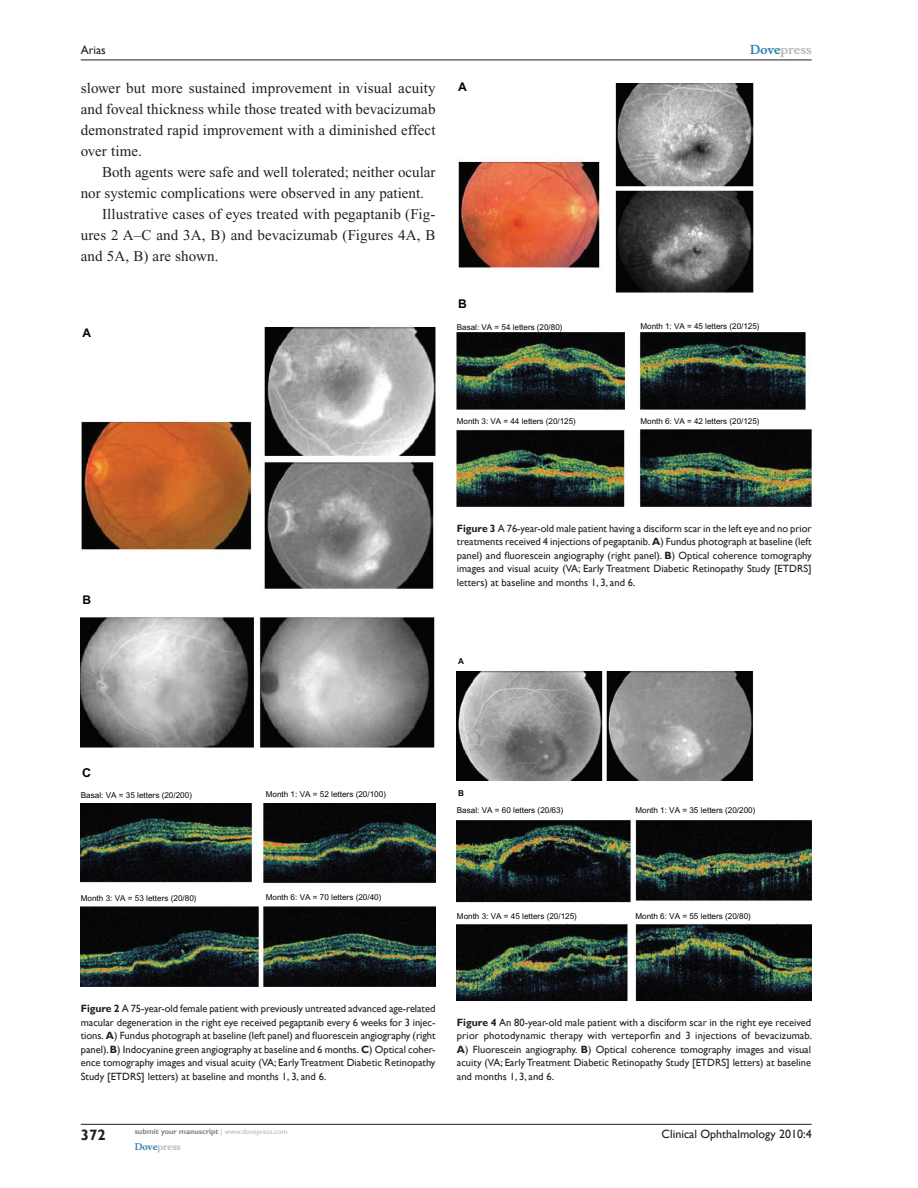
<style>
.page{position:relative;width:918px;height:1188px;background:#fff}
.page>*{position:absolute;margin:0;border:0;box-sizing:border-box;transform-origin:0 0}
.t1{font:15px/21px "Times New Roman";letter-spacing:.01em;color:#231f20;text-align:justify}
.t2{font:700 15px "Gill Sans";color:#231f20}
.t3{font:700 12.3px "Arial";color:#040503}
.t4{font:12px "Gill Sans";color:#231f20}
.t5{font:700 12px "Musee";color:#b8b9bc}
.t6{font:700 12px "Arial";color:#040503}
.t7{font:10.5px/13.5px "Gill Sans";color:#231f20;text-align:justify}
.t8{font:700 9px "Musee";color:#b8b9bc}
.t9{font:8.1px "Arial";color:#040503}
.t10{font:700 8.1px "Arial";color:#040503}
.t11{font:700 7.5px "Gill Sans";color:#808285}
.s1{color:#3485ae}
.s2{font-weight:700}
.s3{font-weight:400;color:#b8b9bc}
</style>
<div class="page">
<hr style="left:81px;top:1124px;width:731px;height:1px;background:#231f20">
<hr style="left:81px;top:60px;width:731px;height:1px;background:#231f20">
<img style="left:81px;top:328px;width:355px;height:419px">
<img style="left:81px;top:804px;width:355px;height:183px">
<img style="left:457px;top:83px;width:355px;height:423px">
<img style="left:457px;top:671px;width:355px;height:329px">
<p class="t4" style="left:81px;top:43px;width:27px">Arias</p>
<p class="t5" style="left:750px;top:43px;width:63px"><span class="s1">Dove</span>press</p>
<h1 class="t1" style="left:81px;top:77px;width:356px">slower but more sustained improvement in visual acuity and foveal thickness while those treated with bevacizumab demonstrated rapid improvement with a diminished effect over time.</h1>
<h1 class="t1" style="left:102px;top:161px;width:335px">Both agents were safe and well tolerated; neither ocular</h1>
<h1 class="t1" style="left:81px;top:182px;width:345px">nor systemic complications were observed in any patient.</h1>
<h1 class="t1" style="left:102px;top:203px;width:335px">Illustrative cases of eyes treated with pegaptanib (Fig-</h1>
<h1 class="t1" style="left:81px;top:224px;width:356px">ures 2 A–C and 3A, B) and bevacizumab (Figures 4A, B</h1>
<h1 class="t1" style="left:81px;top:245px;width:139px">and 5A, B) are shown.</h1>
<p class="t6" style="left:82px;top:326px;width:10px">A</p>
<p class="t6" style="left:458px;top:80px;width:10px">A</p>
<p class="t6" style="left:458px;top:296px;width:10px">B</p>
<p class="t9" style="left:457px;top:322px;width:107px">Basal: VA = 54 letters (20/80)</p>
<p class="t9" style="left:640px;top:322px;width:121px">Month 1: VA = 45 letters (20/125)</p>
<p class="t9" style="left:457px;top:417px;width:121px">Month 3: VA = 44 letters (20/125)</p>
<p class="t9" style="left:640px;top:416px;width:121px">Month 6: VA = 42 letters (20/125)</p>
<p class="t6" style="left:82px;top:593px;width:10px">B</p>
<p class="t7" style="left:457px;top:522px;width:356px"><span class="s2">Figure 3</span> A 76-year-old male patient having a disciform scar in the left eye and no prior treatments received 4 injections of pegaptanib. <span class="s2">A</span>) Fundus photograph at baseline (left panel) and fluorescein angiography (right panel). <span class="s2">B</span>) Optical coherence tomography images and visual acuity (VA; Early Treatment Diabetic Retinopathy Study [ETDRS] letters) at baseline and months 1, 3, and 6.</p>
<p class="t10" style="left:458px;top:657px;width:7px">A</p>
<p class="t3" style="left:82px;top:766px;width:10px">C</p>
<p class="t9" style="left:81px;top:790px;width:113px">Basal: VA = 35 letters (20/200)</p>
<p class="t9" style="left:266px;top:790px;width:122px">Month 1: VA = 52 letters (20/100)</p>
<p class="t9" style="left:81px;top:893px;width:117px">Month 3: VA = 53 letters (20/80)</p>
<p class="t9" style="left:266px;top:893px;width:117px">Month 6: VA = 70 letters (20/40)</p>
<p class="t10" style="left:458px;top:789px;width:7px">B</p>
<p class="t9" style="left:457px;top:806px;width:108px">Basal: VA = 60 letters (20/63)</p>
<p class="t9" style="left:635px;top:805px;width:122px">Month 1: VA = 35 letters (20/200)</p>
<p class="t9" style="left:457px;top:912px;width:122px">Month 3: VA = 45 letters (20/125)</p>
<p class="t9" style="left:635px;top:911px;width:117px">Month 6: VA = 55 letters (20/80)</p>
<p class="t7" style="left:81px;top:1002px;width:356px"><span class="s2">Figure 2</span> A 75-year-old female patient with previously untreated advanced age-related macular degeneration in the right eye received pegaptanib every 6 weeks for 3 injec&shy;tions. <span class="s2">A</span>) Fundus photograph at baseline (left panel) and fluorescein angiography (right panel). <span class="s2">B</span>) Indocyanine green angiography at baseline and 6 months. <span class="s2">C</span>) Optical coher&shy;ence tomography images and visual acuity (VA; Early Treatment Diabetic Retinopathy Study [ETDRS] letters) at baseline and months 1, 3, and 6.</p>
<p class="t7" style="left:457px;top:1015px;width:357px"><span class="s2">Figure 4</span> An 80-year-old male patient with a disciform scar in the right eye received prior photodynamic therapy with verteporfin and 3 injections of bevacizumab.<br><span class="s2">A</span>) Fluorescein angiography. <span class="s2">B</span>) Optical coherence tomography images and visual acuity (VA; Early Treatment Diabetic Retinopathy Study [ETDRS] letters) at baseline and months 1, 3, and 6.</p>
<h1 class="t2" style="left:81px;top:1126px;width:26px">372</h1>
<p class="t4" style="left:662px;top:1127px;width:152px">Clinical Ophthalmology 2010:4</p>
<p class="t11" style="left:135px;top:1127px;width:154px">submit your manuscript <span class="s3">| www.dovepress.com</span></p>
<p class="t8" style="left:135px;top:1141px;width:48px"><span class="s1">Dove</span>press</p>
</div>
